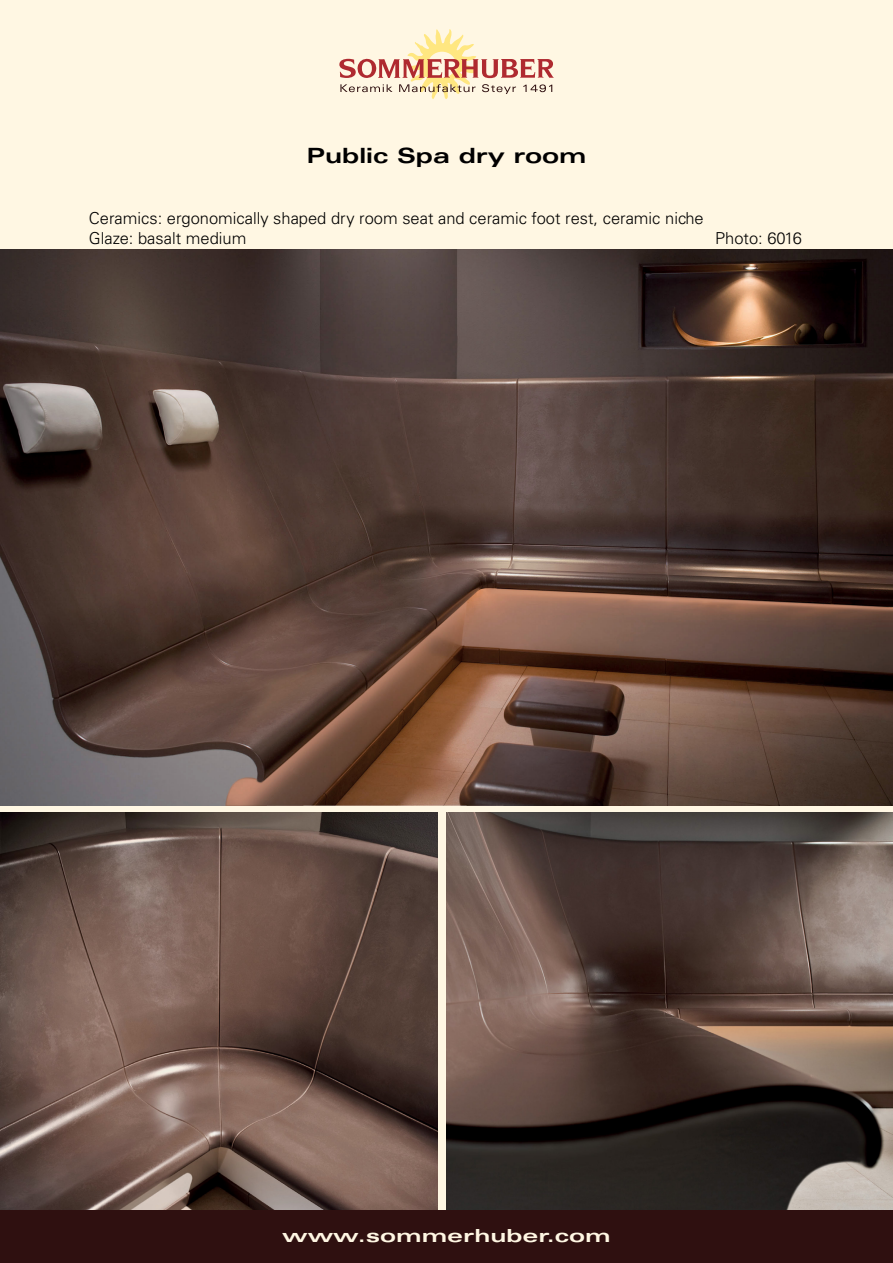
<style>
.page{position:relative;width:893px;height:1263px;background:#fff7e3}
.page>*{position:absolute;margin:0;border:0;box-sizing:border-box;transform-origin:0 0}
.t1{font:700 expanded 21px "Univers LT";color:#000;scale:1.1 1}
.t2{font:700 expanded 18px "Univers LT";color:#fff7e3;scale:1.2 1}
.t3{font:300 16.5px/19.8px "Univers LT";color:#000}
</style>
<div class="page">
<svg style="left:339px;top:29px;width:215px;height:70px"></svg>
<img style="left:0;top:812px;width:438px;height:399px">
<img style="left:446px;top:812px;width:447px;height:399px">
<img style="left:0;top:250px;width:893px;height:555px">
<div style="left:0;top:1211px;width:893px;height:52px;background:#2f1010"></div>
<p class="t1" style="left:306px;top:144px;width:256px">Public Spa dry room</p>
<p class="t3" style="left:89px;top:209px;width:616px">Ceramics: ergonomically shaped dry room seat and ceramic foot rest, ceramic niche<br>Glaze: basalt medium</p>
<p class="t3" style="left:715px;top:229px;width:88px">Photo: 6016</p>
<p class="t2" style="left:282px;top:1225px;width:275px">www.sommerhuber.com</p>
</div>
